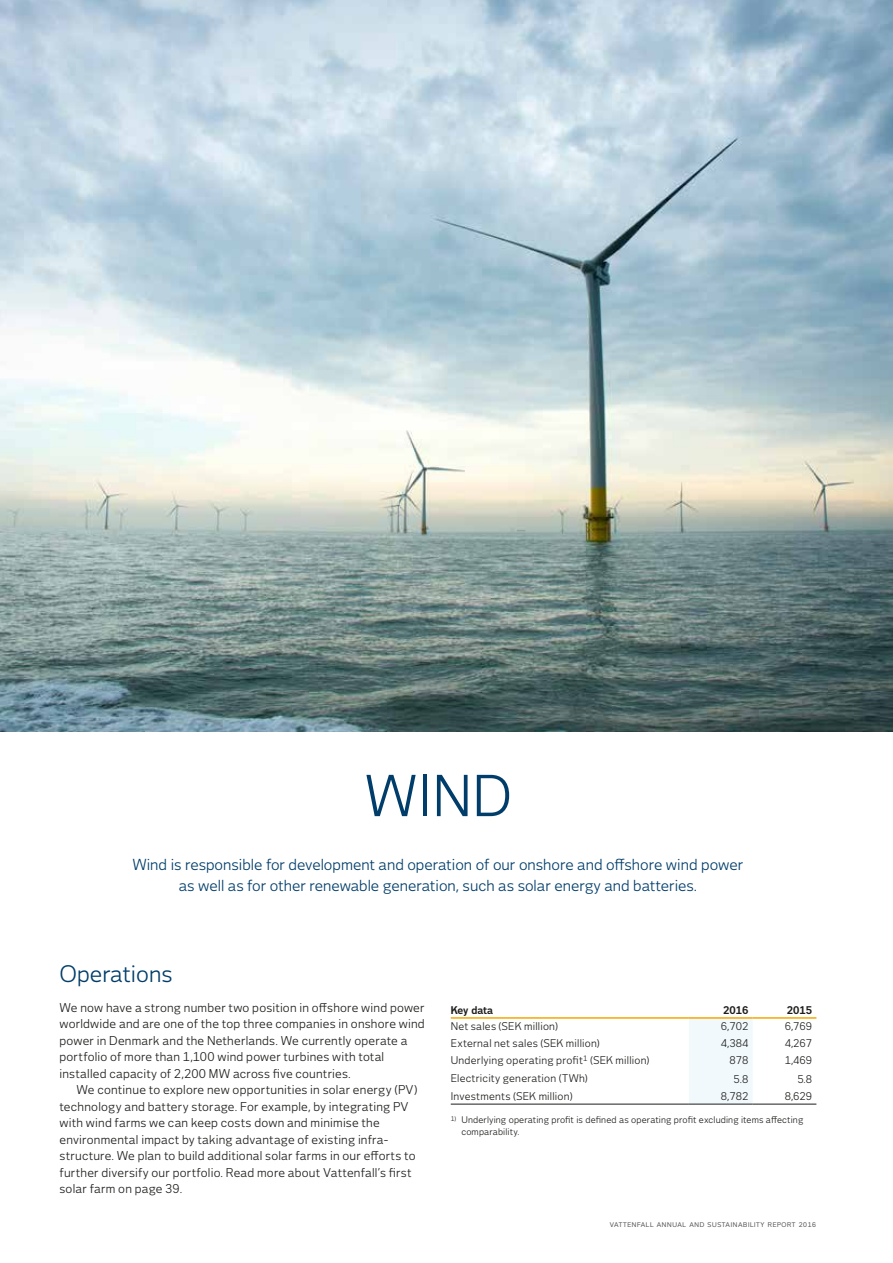
<style>
.page{position:relative;width:893px;height:1263px;background:#fff}
.page>*{position:absolute;margin:0;border:0;box-sizing:border-box;transform-origin:0 0}
.t1{font:55.5px "Vattenfall Voice";color:#003d6a}
.t2{font:22.5px "Vattenfall Voice";color:#003d6a}
.t3{font:15px/20.2px "Vattenfall Voice";color:#003d6a;text-align:center}
.t4{font:12px/16.5px "Vattenfall Voice";letter-spacing:.015em;color:#1d1d1b}
.t5{font:10.5px "Vattenfall Voice";letter-spacing:.015em;color:#1d1d1b}
.t6{font:700 10.5px "Vattenfall Voice";color:#1d1d1b}
.t7{font:9px/12px "Vattenfall Voice";letter-spacing:.01em;color:#1d1d1b}
.t8{font:9px "Vattenfall Voice";color:#575756}
</style>
<div class="page">
<svg style="left:451px;top:1019px;width:365px;height:85px"></svg>
<hr style="left:451px;top:1017px;width:238px;height:2px;background:#f7a600">
<hr style="left:689px;top:1017px;width:64px;height:2px;background:#f7a600">
<hr style="left:753px;top:1017px;width:63px;height:2px;background:#f7a600">
<hr style="left:451px;top:1104px;width:238px;height:1px;background:#1d1d1b">
<hr style="left:689px;top:1104px;width:64px;height:1px;background:#1d1d1b">
<hr style="left:753px;top:1104px;width:63px;height:1px;background:#1d1d1b">
<img style="left:0;top:0;width:893px;height:731px">
<h1 class="t1" style="left:364px;top:764px;width:149px">WIND</h1>
<p class="t3" style="left:133px;top:855px;width:612px">Wind is responsible for development and operation of our onshore and offshore wind power as well as for other renewable generation, such as solar energy and batteries.</p>
<h2 class="t2" style="left:60px;top:961px;width:115px">Operations</h2>
<p class="t4" style="left:60px;top:999px;width:367px">We now have a strong number two position in offshore wind power worldwide and are one of the top three companies in onshore wind power in Denmark and the Netherlands. We currently operate a portfolio of more than 1,100 wind power turbines with total installed capacity of 2,200 MW across five countries.</p>
<p class="t4" style="left:60px;top:1082px;width:359px;text-indent:17px">We continue to explore new opportunities in solar energy (PV) technology and battery storage. For example, by integrating PV with wind farms we can keep costs down and minimise the environmental impact by taking advantage of existing infra&shy;structure. We plan to build additional solar farms in our efforts to further diversify our portfolio. Read more about Vattenfall’s first solar farm on page 39.</p>
<p class="t6" style="left:451px;top:1003px;width:44px">Key data</p>
<p class="t6" style="left:723px;top:1003px;width:27px">2016</p>
<p class="t6" style="left:787px;top:1003px;width:27px">2015</p>
<p class="t5" style="left:451px;top:1021px;width:109px">Net sales (SEK million)</p>
<p class="t5" style="left:721px;top:1021px;width:29px">6,702</p>
<p class="t5" style="left:785px;top:1021px;width:29px">6,769</p>
<p class="t5" style="left:451px;top:1037px;width:151px">External net sales (SEK million)</p>
<p class="t5" style="left:721px;top:1037px;width:29px">4,384</p>
<p class="t5" style="left:785px;top:1037px;width:29px">4,267</p>
<p class="t5" style="left:451px;top:1054px;width:200px">Underlying operating profit<sup>1</sup> (SEK million)</p>
<p class="t5" style="left:729px;top:1055px;width:20px">878</p>
<p class="t5" style="left:785px;top:1055px;width:29px">1,469</p>
<p class="t5" style="left:451px;top:1072px;width:139px">Electricity generation (TWh)</p>
<p class="t5" style="left:734px;top:1073px;width:16px">5.8</p>
<p class="t5" style="left:797px;top:1073px;width:16px">5.8</p>
<p class="t5" style="left:451px;top:1090px;width:123px">Investments (SEK million)</p>
<p class="t5" style="left:721px;top:1090px;width:29px">8,782</p>
<p class="t5" style="left:785px;top:1090px;width:29px">8,629</p>
<p class="t7" style="left:461px;top:1114px;width:343px;text-indent:-11px"><sup>1)</sup> Underlying operating profit is defined as operating profit excluding items affecting comparability.</p>
<p class="t8" style="left:610px;top:1219px;width:208px">vattenfall annual and sustainability report 2016</p>
</div>
